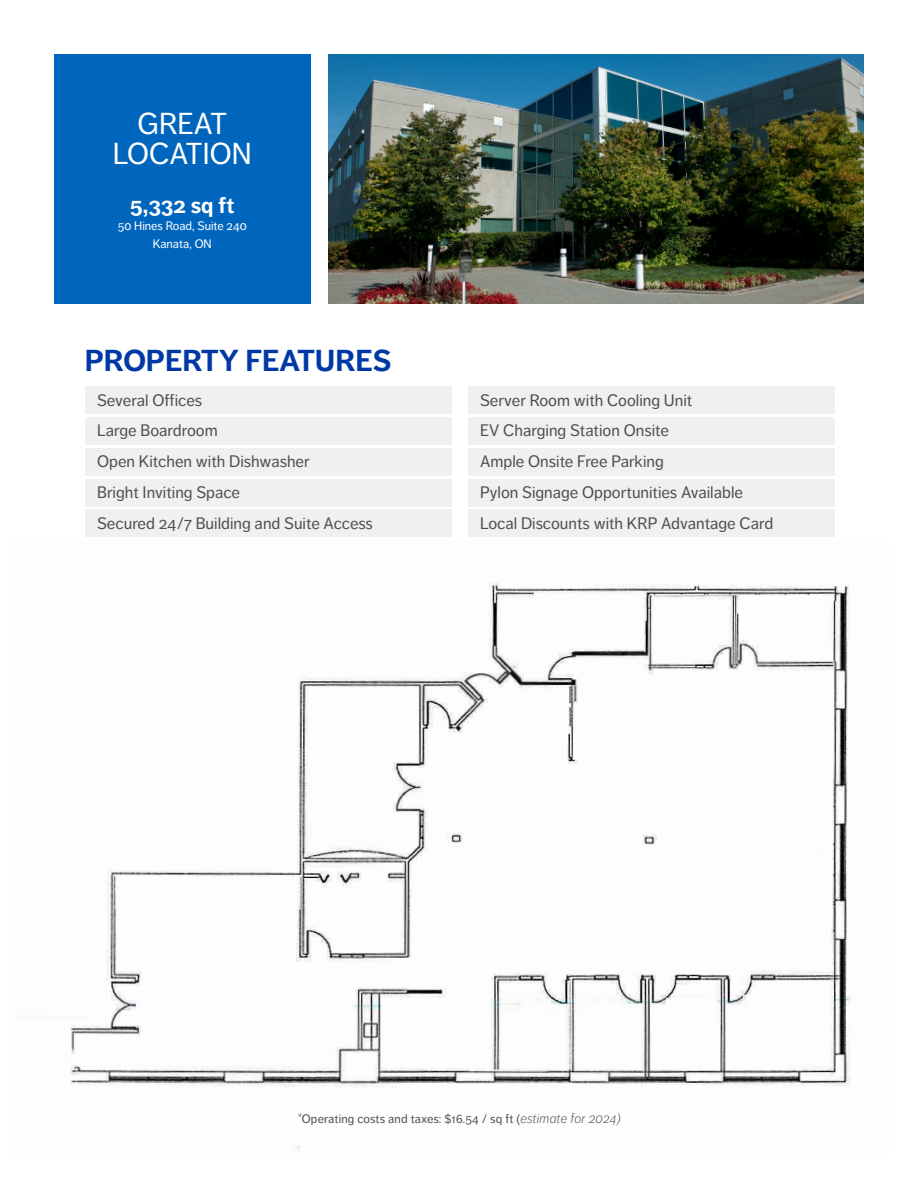
<style>
.page{position:relative;width:918px;height:1188px;background:#fff}
.page>*{position:absolute;margin:0;border:0;box-sizing:border-box;transform-origin:0 0}
.Titles{font:700 30px "Dagny Pro";color:#0039a6}
.t1{font:30px/30px "Dagny Pro";color:#fff;text-align:center}
.t2{font:700 22.05px "Dagny Pro";color:#fff}
.Features_Body{font:16.5px "Dagny Pro";color:#4d4f53}
.Body_Bullets{font:12.3px "Dagny Pro";letter-spacing:.01em;color:#4d4f53}
.t3{font:12.3px "Dagny Pro";color:#fff}
.s1{font-weight:300;font-style:italic;font-size:13.5px}
</style>
<div class="page">
<hr style="left:917px;top:783px;width:1px;height:389px;background:#231f20">
<img style="left:70px;top:583px;width:781px;height:568px">
<div style="left:54px;top:54px;width:256px;height:249px;background:#0065bd"></div>
<div style="left:85px;top:386px;width:367px;height:28px;background:#f0f0f0"></div>
<div style="left:85px;top:417px;width:367px;height:28px;background:#f0f0f0"></div>
<div style="left:85px;top:448px;width:367px;height:28px;background:#f0f0f0"></div>
<div style="left:85px;top:479px;width:367px;height:27px;background:#f0f0f0"></div>
<div style="left:85px;top:509px;width:367px;height:28px;background:#f0f0f0"></div>
<div style="left:468px;top:386px;width:367px;height:28px;background:#f0f0f0"></div>
<div style="left:468px;top:417px;width:367px;height:28px;background:#f0f0f0"></div>
<div style="left:468px;top:448px;width:367px;height:28px;background:#f0f0f0"></div>
<div style="left:468px;top:479px;width:367px;height:27px;background:#f0f0f0"></div>
<div style="left:468px;top:509px;width:367px;height:28px;background:#f0f0f0"></div>
<img style="left:328px;top:54px;width:536px;height:249px">
<p class="t1" style="left:113px;top:108px;width:140px">GREAT<br>LOCATION</p>
<p class="t2" style="left:130px;top:192px;width:106px">5,332 sq ft</p>
<p class="t3" style="left:118px;top:219px;width:130px">50 Hines Road, Suite 240</p>
<p class="t3" style="left:153px;top:237px;width:60px">Kanata, ON</p>
<p class="Titles" style="left:85px;top:343px;width:308px">PROPERTY FEATURES</p>
<p class="Features_Body" style="left:97px;top:391px;width:107px">Several Offices</p>
<p class="Features_Body" style="left:97px;top:421px;width:122px">Large Boardroom</p>
<p class="Features_Body" style="left:97px;top:452px;width:214px">Open Kitchen with Dishwasher</p>
<p class="Features_Body" style="left:97px;top:483px;width:144px">Bright Inviting Space</p>
<p class="Features_Body" style="left:97px;top:514px;width:277px">Secured 24/7 Building and Suite Access</p>
<p class="Features_Body" style="left:480px;top:391px;width:214px">Server Room with Cooling Unit</p>
<p class="Features_Body" style="left:480px;top:421px;width:190px">EV Charging Station Onsite</p>
<p class="Features_Body" style="left:480px;top:452px;width:185px">Ample Onsite Free Parking</p>
<p class="Features_Body" style="left:480px;top:483px;width:264px">Pylon Signage Opportunities Available</p>
<p class="Features_Body" style="left:480px;top:514px;width:295px">Local Discounts with KRP Advantage Card</p>
<p class="Body_Bullets" style="left:297px;top:1112px;width:325px"><span class="s1">*</span>Operating costs and taxes: $16.54 / sq ft (<span class="s1">estimate for 2024)</span></p>
</div>
